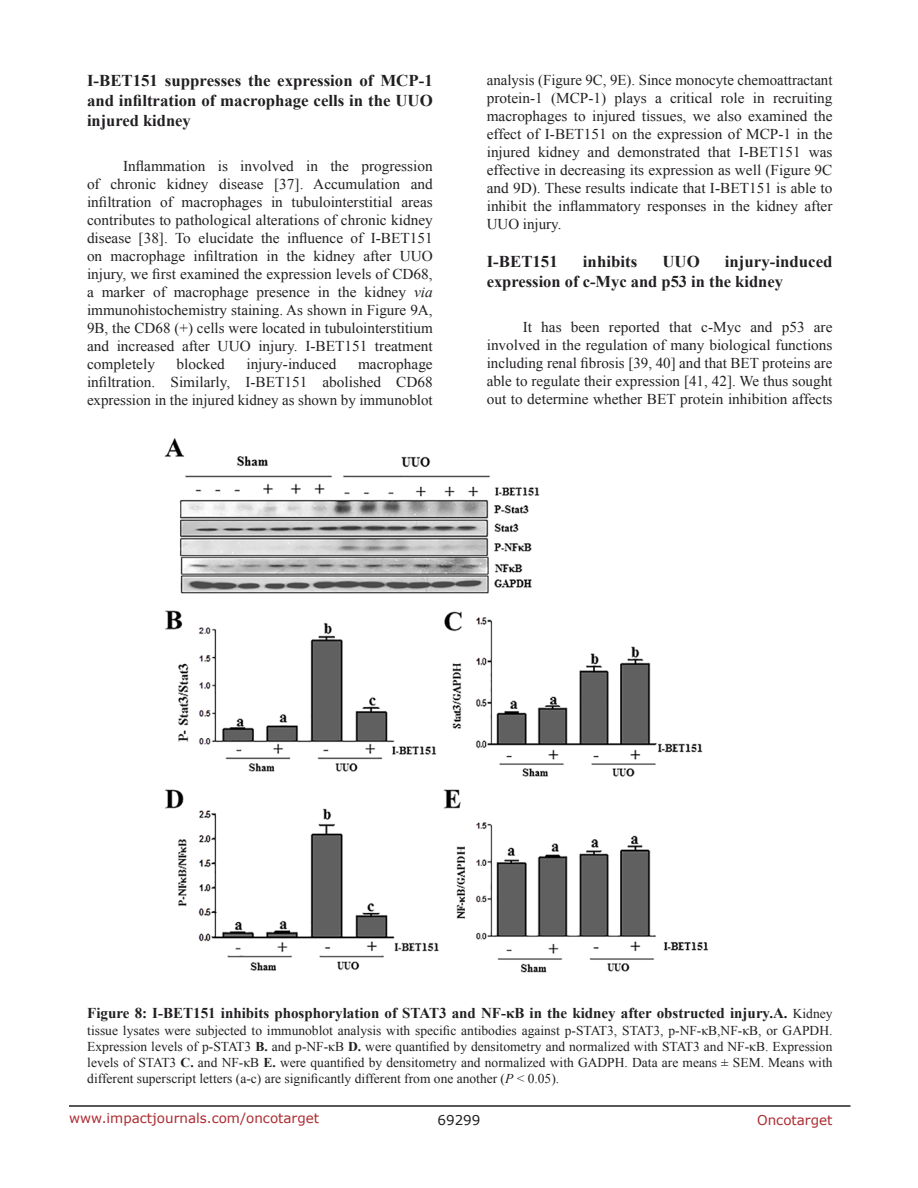
<style>
.page{position:relative;width:918px;height:1188px;background:#fff}
.page>*{position:absolute;margin:0;border:0;box-sizing:border-box;transform-origin:0 0}
.SubHeading{font:700 16.5px/19.8px "Times New Roman";color:#221f22;text-align:justify}
.BodyText{font:15px/18px "Times New Roman";color:#221f22;text-align:justify}
.FigureText{font:700 15px "Times New Roman";color:#221f22}
.FigureText-2{font:13.5px/16.2px "Times New Roman";color:#221f22;text-align:justify}
.t1{font:13.5px "Verdana";color:#ac2b31}
.t2{font:13.5px "Verdana";color:#221f22}
.s1{font-style:italic}
.s2{font-weight:400;font-size:13.5px}
.s3{font-weight:700}
</style>
<div class="page">
<hr style="left:69px;top:1105px;width:781px;height:2px;background:#231f20">
<img style="left:164px;top:438px;width:545px;height:535px">
<p class="SubHeading" style="left:87px;top:70px;width:347px">I-BET151 suppresses the expression of MCP-1 and infiltration of macrophage cells in the UUO injured kidney</p>
<p class="BodyText" style="left:87px;top:157px;width:347px;text-indent:36px">Inflammation is involved in the progression of chronic kidney disease [37]. Accumulation and infiltration of macrophages in tubulointerstitial areas contributes to pathological alterations of chronic kidney disease [38]. To elucidate the influence of I-BET151 on macrophage infiltration in the kidney after UUO injury, we first examined the expression levels of CD68, a marker of macrophage presence in the kidney <span class="s1">via </span>immunohistochemistry staining. As shown in Figure 9A, 9B, the CD68 (+) cells were located in tubulointerstitium and increased after UUO injury. I-BET151 treatment completely</p>
<p class="BodyText" style="left:176px;top:355px;width:50px">blocked</p>
<p class="BodyText" style="left:246px;top:355px;width:92px">injury-induced</p>
<p class="BodyText" style="left:87px;top:355px;width:347px;text-indent:271px">macrophage infiltration. Similarly, I-BET151 abolished CD68 expression in the injured kidney as shown by immunoblot</p>
<p class="BodyText" style="left:487px;top:71px;width:347px">analysis (Figure 9C, 9E). Since monocyte chemoattractant protein-1 (MCP-1) plays a critical role in recruiting macrophages to injured tissues, we also examined the effect of I-BET151 on the expression of MCP-1 in the injured kidney and demonstrated that I-BET151 was effective in decreasing its expression as well (Figure 9C and 9D). These results indicate that I-BET151 is able to inhibit the inflammatory responses in the kidney after UUO injury.</p>
<p class="SubHeading" style="left:487px;top:251px;width:73px">I-BET151</p>
<p class="SubHeading" style="left:583px;top:251px;width:56px">inhibits</p>
<p class="SubHeading" style="left:662px;top:251px;width:39px">UUO</p>
<p class="SubHeading" style="left:487px;top:251px;width:347px;text-indent:238px">injury-induced expression of c-Myc and p53 in the kidney</p>
<p class="BodyText" style="left:487px;top:318px;width:347px;text-indent:36px">It has been reported that c-Myc and p53 are involved in the regulation of many biological functions including renal fibrosis [39, 40] and that BET proteins are able to regulate their expression [41, 42]. We thus sought out to determine whether BET protein inhibition affects</p>
<p class="FigureText" style="left:87px;top:1003px;width:747px">Figure 8: I-BET151 inhibits phosphorylation of STAT3 and NF-κB in the kidney after obstructed injury.A. <span class="s2">Kidney</span></p>
<p class="FigureText-2" style="left:87px;top:1022px;width:747px">tissue lysates were subjected to immunoblot analysis with specific antibodies against p-STAT3, STAT3, p-NF-κB,NF-κB, or GAPDH.<br>Expression levels of p-STAT3 <span class="s3">B.</span> and p-NF-κB <span class="s3">D.</span> were quantified by densitometry and normalized with STAT3 and NF-κB. Expression levels of STAT3 <span class="s3">C.</span> and NF-κB <span class="s3">E.</span> were quantified by densitometry and normalized with GADPH. Data are means ± SEM. Means with different superscript letters (a-c) are significantly different from one another (<span class="s1">P</span> &lt; 0.05).</p>
<p class="t1" style="left:69px;top:1109px;width:252px">www.impactjournals.com/oncotarget</p>
<p class="t2" style="left:438px;top:1111px;width:44px">69299</p>
<p class="t1" style="left:757px;top:1111px;width:77px">Oncotarget</p>
</div>
